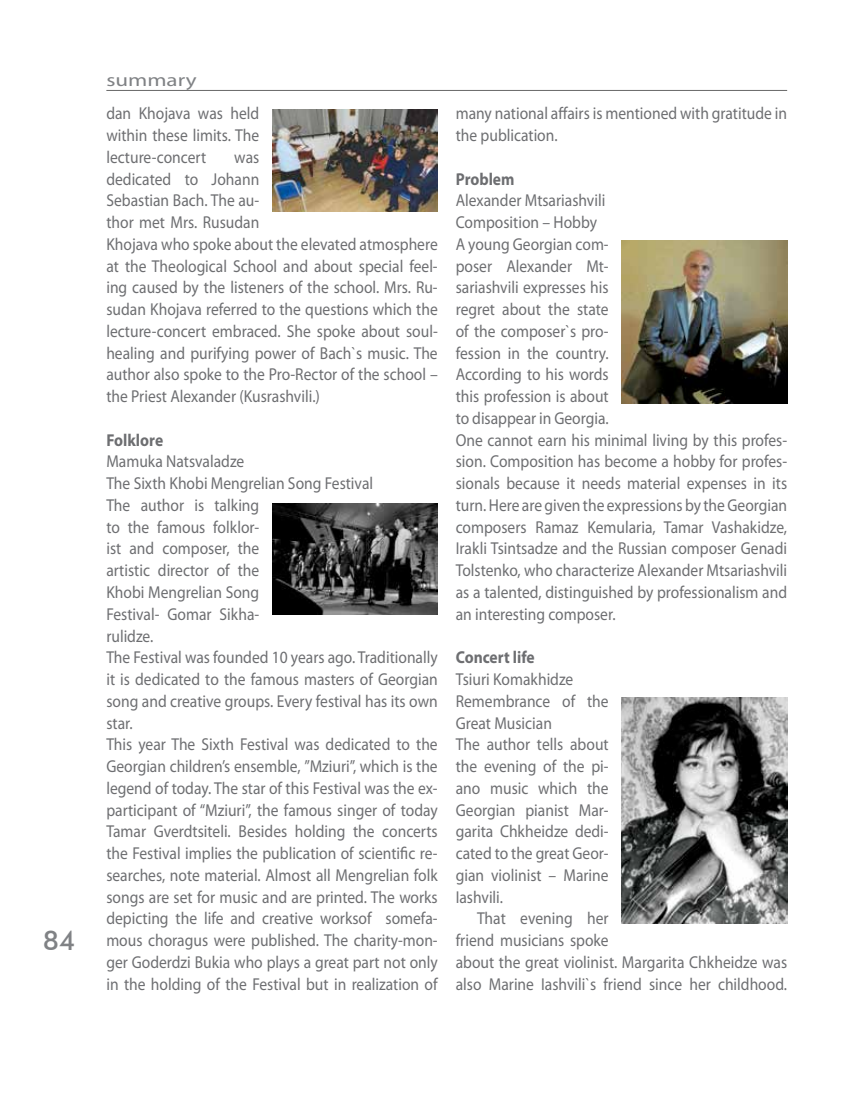
<style>
.page{position:relative;width:851px;height:1106px;background:#fff}
.page>*{position:absolute;margin:0;border:0;box-sizing:border-box;transform-origin:0 0}
.t1{font:500 27px "Futura BT";color:#808285}
.t2{font:18px "Myriad Pro";color:#808285;scale:1.28 1}
.t3{font:17.25px/21.8px "Myriad Pro";color:#6d6e71;scale:.9 1}
.t4{font:700 17.25px "Myriad Pro";color:#6d6e71;scale:.9 1}
</style>
<div class="page">
<hr style="left:106px;top:90px;width:681px;height:1px;background:#000">
<img style="left:272px;top:110px;width:165px;height:102px">
<img style="left:272px;top:503px;width:165px;height:111px">
<img style="left:621px;top:241px;width:166px;height:163px">
<img style="left:621px;top:697px;width:166px;height:226px">
<h1 class="t1" style="left:43px;top:923px;width:34px">84</h1>
<p class="t2" style="left:106px;top:69px;width:72px">summary</p>
<p class="t3" style="left:106px;top:102px;width:171px;text-align:justify">dan Khojava was held within these limits. The lecture-concert</p>
<p class="t3" style="left:106px;top:146px;width:369px;text-indent:128px">was<br>dedicated to Johann<br>Sebastian Bach. The au-<br>thor met Mrs. Rusudan<br>Khojava who spoke about the elevated atmosphere at the Theological School and about special feel&shy;ing caused by the listeners of the school. Mrs. Ru&shy;sudan Khojava referred to the questions which the lecture-concert embraced. She spoke about soul&shy;healing and purifying power of Bach`s music. The author also spoke to the Pro-Rector of the school – the Priest Alexander (Kusrashvili.)</p>
<p class="t4" style="left:106px;top:428px;width:65px">Folklore</p>
<p class="t3" style="left:106px;top:450px;width:370px">Mamuka Natsvaladze<br>The Sixth Khobi Mengrelian Song Festival<br>The author is talking<br>to the famous folklor-<br>ist and composer, the<br>artistic director of the<br>Khobi Mengrelian Song<br>Festival- Gomar Sikha-<br>rulidze.<br>The Festival was founded 10 years ago. Traditionally it is dedicated to the famous masters of Georgian song and creative groups. Every festival has its own star.<br>This year The Sixth Festival was dedicated to the Georgian children’s ensemble, ”Mziuri”, which is the legend of today. The star of this Festival was the ex&shy;participant of “Mziuri”, the famous singer of today Tamar Gverdtsiteli. Besides holding the concerts the Festival implies the publication of scientific re&shy;searches, note material. Almost all Mengrelian folk songs are set for music and are printed. The works depicting the life and creative worksof somefa&shy;mous choragus were published. The charity-mon&shy;ger Goderdzi Bukia who plays a great part not only in the holding of the Festival but in realization of</p>
<p class="t3" style="left:455px;top:102px;width:369px">many national affairs is mentioned with gratitude in the publication.</p>
<p class="t4" style="left:455px;top:167px;width:67px">Problem</p>
<p class="t3" style="left:455px;top:189px;width:369px">Alexander Mtsariashvili<br>Composition – Hobby<br>A young Georgian com-<br>poser Alexander Mt-<br>sariashvili expresses his<br>regret about the state<br>of the composer`s pro-<br>fession in the country.<br>According to his words<br>this profession is about<br>to disappear in Georgia.<br>One cannot earn his minimal living by this profes&shy;sion. Composition has become a hobby for profes&shy;sionals because it needs material expenses in its turn. Here are given the expressions by the Georgian composers Ramaz Kemularia, Tamar Vashakidze, Irakli Tsintsadze and the Russian composer Genadi Tolstenko, who characterize Alexander Mtsariashvili as a talented, distinguished by professionalism and an interesting composer.</p>
<p class="t4" style="left:455px;top:646px;width:89px">Concert life</p>
<p class="t3" style="left:455px;top:668px;width:171px">Tsiuri Komakhidze<br>Remembrance of the<br>Great Musician<br>The author tells about the evening of the pi&shy;ano music which the<br>Georgian pianist Mar&shy;garita Chkheidze dedi&shy;cated to the great Geor&shy;gian violinist – Marine<br>Iashvili.</p>
<p class="t3" style="left:455px;top:907px;width:369px;text-indent:21px">That evening her<br>friend musicians spoke<br>about the great violinist. Margarita Chkheidze was also Marine Iashvili`s friend since her childhood.</p>
</div>
